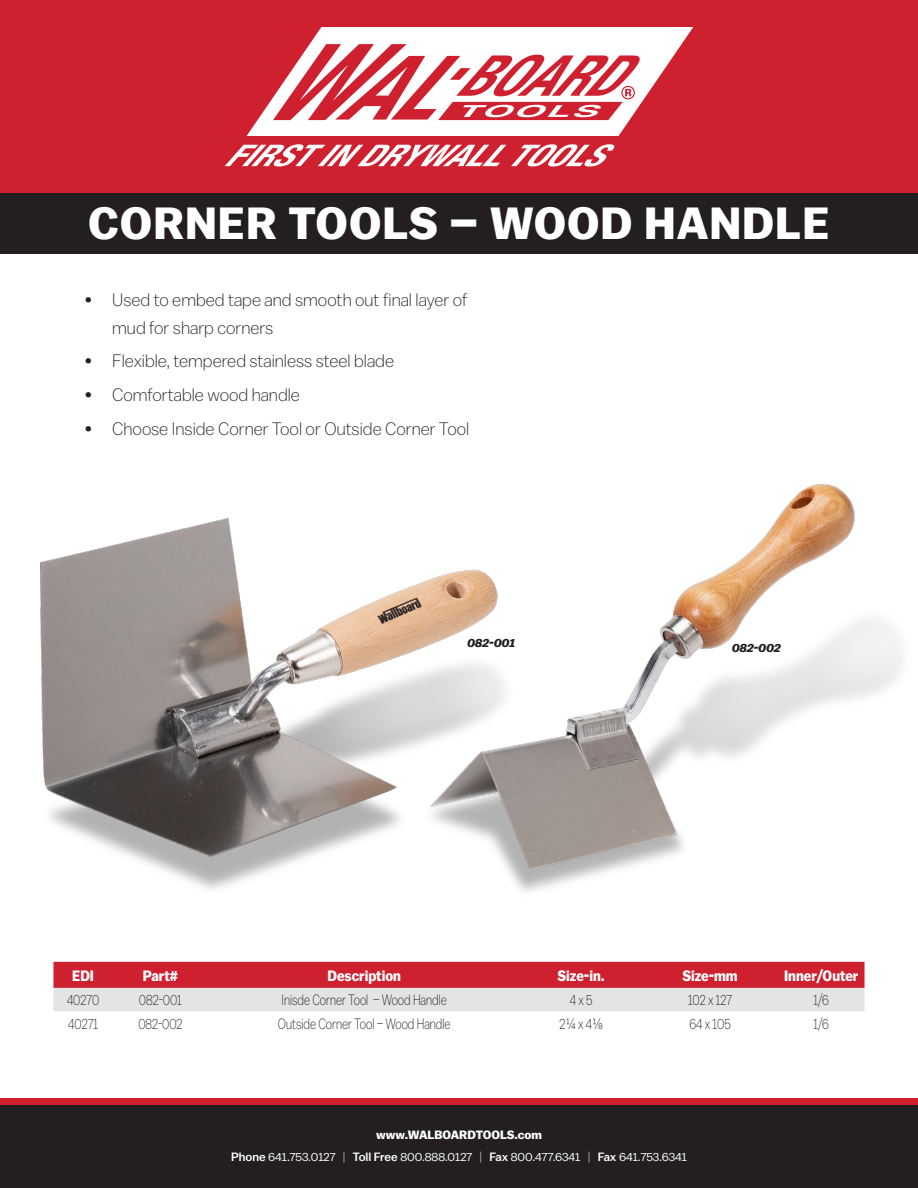
<style>
.page{position:relative;width:918px;height:1188px;background:#fff}
.page>*{position:absolute;margin:0;border:0;box-sizing:border-box;transform-origin:0 0}
.t1{font:700 45px "Balto";letter-spacing:.02em;color:#fff}
.t2{font:300 18px/27.6px "Balto";color:#231f20}
.Table_info{font:300 15px "Balto";color:#231f20;scale:.8 1}
.Marshalltown_Table_H{font:700 15px "Balto";color:#fff;scale:.9 1}
.t3{font:12px "Balto";color:#fff}
.t4{font:700 12px "Balto";color:#fff}
.t5{font:italic 700 12px "Balto";color:#231f20}
.s1{font-weight:500}
.s2{font-weight:300}
</style>
<div class="page">
<img style="left:40px;top:518px;width:384px;height:371px">
<img style="left:424px;top:484px;width:478px;height:408px">
<div style="left:0;top:1098px;width:918px;height:90px;background:#cf202f"></div>
<div style="left:0;top:0;width:918px;height:193px;background:#cf202f"></div>
<div style="left:0;top:1106px;width:918px;height:82px;background:#231f20"></div>
<div style="left:0;top:193px;width:918px;height:61px;background:#231f20"></div>
<svg style="left:225px;top:144px;width:389px;height:22px"></svg>
<svg style="left:247px;top:27px;width:446px;height:109px;fill:#fff"></svg>
<svg style="left:580px;top:61px;width:54px;height:37px"></svg>
<svg style="left:53px;top:962px;width:812px;height:49px;background:#d87c85"></svg>
<p class="t1" style="left:88px;top:196px;width:743px">CORNER TOOLS – WOOD HANDLE</p>
<p class="t2" style="left:112px;top:286px;width:357px;text-indent:-27px">• Used to embed tape and smooth out final layer of mud for sharp corners</p>
<p class="t2" style="left:85px;top:347px;width:310px">• Flexible, tempered stainless steel blade</p>
<p class="t2" style="left:85px;top:381px;width:216px">• Comfortable wood handle</p>
<p class="t2" style="left:85px;top:414px;width:385px">• Choose Inside Corner Tool or Outside Corner Tool</p>
<p class="t5" style="left:467px;top:636px;width:50px">082-001</p>
<p class="t5" style="left:732px;top:641px;width:51px">082-002</p>
<p class="Marshalltown_Table_H" style="left:72px;top:967px;width:26px">EDI</p>
<p class="Marshalltown_Table_H" style="left:143px;top:967px;width:41px">Part#</p>
<p class="Marshalltown_Table_H" style="left:327px;top:967px;width:83px">Description</p>
<p class="Marshalltown_Table_H" style="left:558px;top:967px;width:54px">Size-in.</p>
<p class="Marshalltown_Table_H" style="left:682px;top:967px;width:63px">Size-mm</p>
<p class="Marshalltown_Table_H" style="left:784px;top:967px;width:84px">Inner/Outer</p>
<p class="Table_info" style="left:67px;top:991px;width:42px">40270</p>
<p class="Table_info" style="left:139px;top:991px;width:55px">082-001</p>
<p class="Table_info" style="left:282px;top:991px;width:208px">Inisde Corner Tool – Wood Handle</p>
<p class="Table_info" style="left:570px;top:991px;width:30px">4 x 5</p>
<p class="Table_info" style="left:688px;top:991px;width:57px">102 x 127</p>
<p class="Table_info" style="left:814px;top:991px;width:21px">1/6</p>
<p class="Table_info" style="left:68px;top:1016px;width:39px">40271</p>
<p class="Table_info" style="left:138px;top:1016px;width:57px">082-002</p>
<p class="Table_info" style="left:278px;top:1016px;width:217px">Outside Corner Tool – Wood Handle</p>
<p class="Table_info" style="left:560px;top:1016px;width:55px">2 1/4 x 4 1/8</p>
<p class="Table_info" style="left:689px;top:1016px;width:53px">64 x 105</p>
<p class="Table_info" style="left:814px;top:1016px;width:21px">1/6</p>
<p class="t4" style="left:376px;top:1127px;width:167px">www.WALBOARDTOOLS.com</p>
<p class="t3" style="left:231px;top:1150px;width:457px"><span class="s1">Phone</span> 641.753.0127 <span class="s2">|</span> <span class="s1">Toll Free</span> 800.888.0127 <span class="s2">|</span> <span class="s1">Fax</span> 800.477.6341 <span class="s2">|</span> <span class="s1">Fax</span> 641.753.6341</p>
</div>
